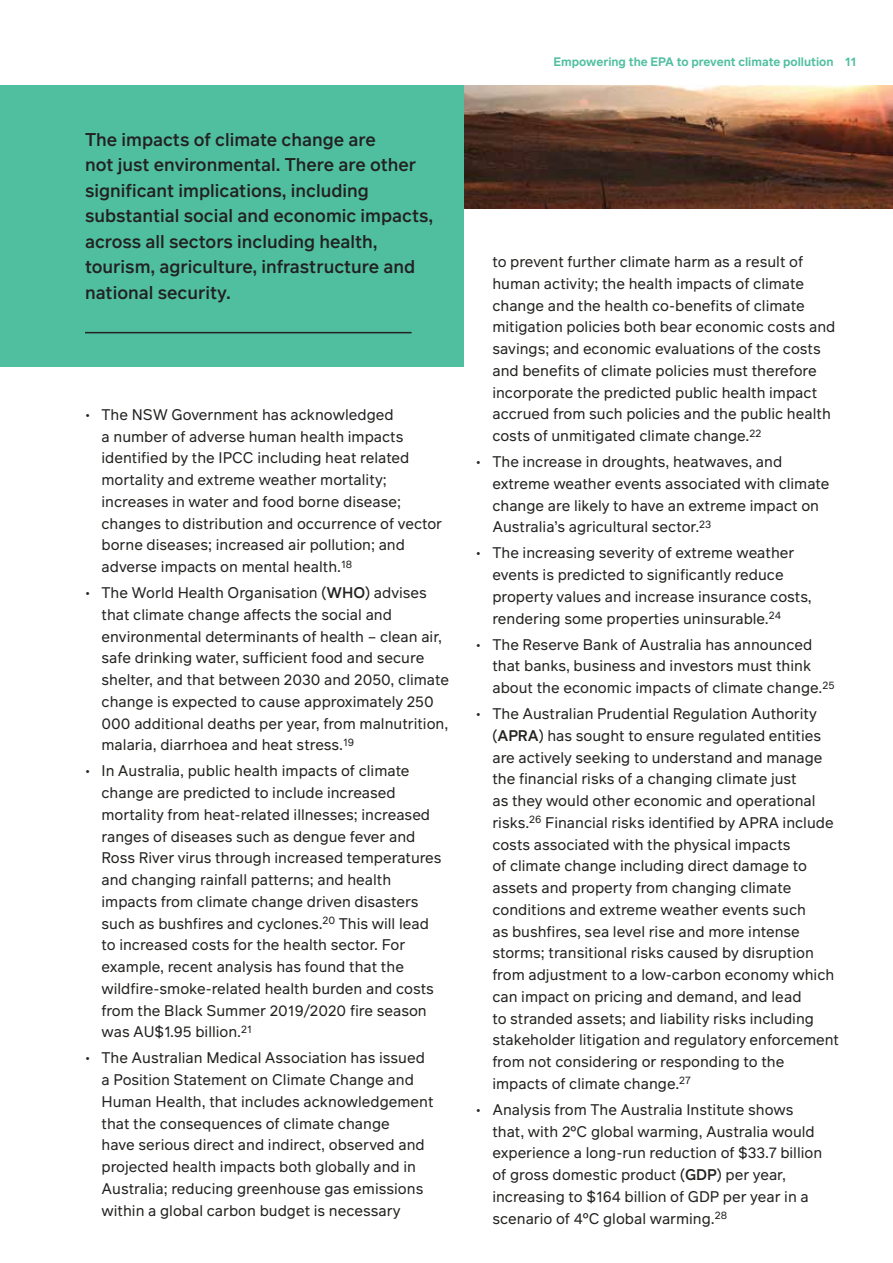
<style>
.page{position:relative;width:893px;height:1263px;background:#fff}
.page>*{position:absolute;margin:0;border:0;box-sizing:border-box;transform-origin:0 0}
.t1{font:500 18px/25.5px "Infra";color:#222220}
.t2{font:15px/21.8px "Infra";color:#222220}
.t3{font:600 12px "Infra";color:#50bfa0}
.s1{font-weight:500}
</style>
<div class="page">
<img style="left:463px;top:85px;width:430px;height:123px">
<div style="left:0;top:85px;width:463px;height:281px;background:#50bfa0"></div>
<hr style="left:85px;top:332px;width:327px;height:1px;background:#222220">
<p class="t1" style="left:85px;top:126px;width:350px">The impacts of climate change are<br>not just environmental. There are other significant implications, including substantial social and economic impacts, across all sectors including health, tourism, agriculture, infrastructure and national security.</p>
<p class="t2" style="left:102px;top:403px;width:342px;text-indent:-16px">• The NSW Government has acknowledged<br>a number of adverse human health impacts identified by the IPCC including heat related mortality and extreme weather mortality; increases in water and food borne disease; changes to distribution and occurrence of vector borne diseases; increased air pollution; and adverse impacts on mental health.<sup>18</sup></p>
<p class="t2" style="left:102px;top:581px;width:349px;text-indent:-16px">• The World Health Organisation (<span class="s1">WHO</span>) advises that climate change affects the social and environmental determinants of health – clean air, safe drinking water, sufficient food and secure shelter, and that between 2030 and 2050, climate change is expected to cause approximately 250<br>000 additional deaths per year, from malnutrition, malaria, diarrhoea and heat stress.<sup>19</sup></p>
<p class="t2" style="left:102px;top:760px;width:342px;text-indent:-16px">• In Australia, public health impacts of climate change are predicted to include increased mortality from heat-related illnesses; increased ranges of diseases such as dengue fever and Ross River virus through increased temperatures and changing rainfall patterns; and health impacts from climate change driven disasters such as bushfires and cyclones.<sup>20</sup> This will lead to increased costs for the health sector. For example, recent analysis has found that the wildfire-smoke-related health burden and costs from the Black Summer 2019/2020 fire season was AU$1.95 billion.<sup>21</sup></p>
<p class="t2" style="left:102px;top:1047px;width:333px;text-indent:-16px">• The Australian Medical Association has issued a Position Statement on Climate Change and Human Health, that includes acknowledgement that the consequences of climate change<br>have serious direct and indirect, observed and projected health impacts both globally and in Australia; reducing greenhouse gas emissions within a global carbon budget is necessary</p>
<p class="t3" style="left:553px;top:53px;width:304px">Empowering the EPA to prevent climate pollution 11</p>
<p class="t2" style="left:492px;top:250px;width:345px">to prevent further climate harm as a result of human activity; the health impacts of climate change and the health co-benefits of climate mitigation policies both bear economic costs and savings; and economic evaluations of the costs and benefits of climate policies must therefore incorporate the predicted public health impact accrued from such policies and the public health costs of unmitigated climate change.<sup>22</sup></p>
<p class="t2" style="left:492px;top:450px;width:339px;text-indent:-16px">• The increase in droughts, heatwaves, and extreme weather events associated with climate change are likely to have an extreme impact on Australia’s agricultural sector.<sup>23</sup></p>
<p class="t2" style="left:492px;top:542px;width:321px;text-indent:-16px">• The increasing severity of extreme weather events is predicted to significantly reduce property values and increase insurance costs, rendering some properties uninsurable.<sup>24</sup></p>
<p class="t2" style="left:492px;top:633px;width:344px;text-indent:-17px">• The Reserve Bank of Australia has announced that banks, business and investors must think about the economic impacts of climate change.<sup>25</sup></p>
<p class="t2" style="left:492px;top:702px;width:348px;text-indent:-16px">• The Australian Prudential Regulation Authority (<span class="s1">APRA</span>) has sought to ensure regulated entities are actively seeking to understand and manage the financial risks of a changing climate just<br>as they would other economic and operational risks.<sup>26</sup> Financial risks identified by APRA include costs associated with the physical impacts<br>of climate change including direct damage to assets and property from changing climate conditions and extreme weather events such<br>as bushfires, sea level rise and more intense storms; transitional risks caused by disruption from adjustment to a low-carbon economy which can impact on pricing and demand, and lead<br>to stranded assets; and liability risks including stakeholder litigation and regulatory enforcement from not considering or responding to the impacts of climate change.<sup>27</sup></p>
<p class="t2" style="left:492px;top:1098px;width:331px;text-indent:-17px">• Analysis from The Australia Institute shows that, with 2ºC global warming, Australia would experience a long-run reduction of $33.7 billion of gross domestic product (<span class="s1">GDP</span>) per year, increasing to $164 billion of GDP per year in a scenario of 4ºC global warming.<sup>28</sup></p>
</div>
